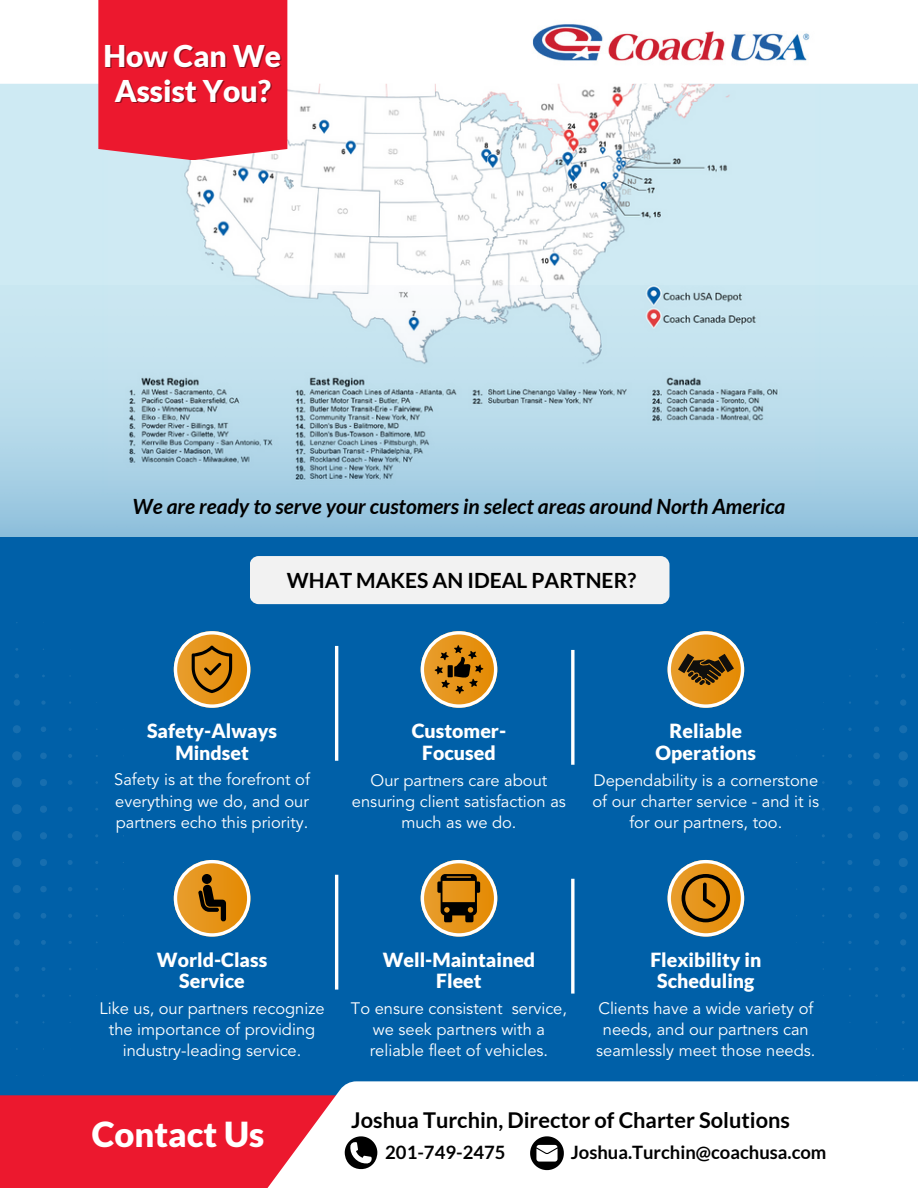
<style>
.page{position:relative;width:918px;height:1188px;background:#0060a8}
.page>*{position:absolute;margin:0;border:0;box-sizing:border-box;transform-origin:0 0}
.t1{font:900 34.5px "Lato";color:#fff}
.t2{font:900 30px "Lato";color:#fff}
.t3{font:700 21.75px "Lato";color:#000}
.t4{font:italic 700 21px "Lato";color:#000}
.t5{font:700 21px "Lato";color:#000}
.t6{font:900 19.5px/21.6px "Lato";color:#fff;text-align:center}
.t7{font:700 18.45px "Lato";color:#000}
.t8{font:16.5px/21.1px "Avenir LT Pro";color:#fff;text-align:center}
</style>
<div class="page">
<img style="left:0;top:84px;width:918px;height:202px">
<div style="left:0;top:0;width:918px;height:84px;background:#fff"></div>
<svg style="left:98px;top:0;width:189px;height:160px;background:#eb2237"></svg>
<svg style="left:0;top:286px;width:918px;height:273px;background:#a5cbdf"></svg>
<img style="left:532px;top:24px;width:278px;height:37px">
<div style="left:0;top:1095px;width:410px;height:93px;background:#ec182e"></div>
<div style="left:222px;top:1081px;width:696px;height:107px;background:#fff"></div>
<svg style="left:345px;top:1136px;width:32px;height:34px"></svg>
<svg style="left:530px;top:1136px;width:34px;height:34px"></svg>
<svg style="left:15px;top:994px;width:4px;height:4px"></svg>
<svg style="left:42px;top:967px;width:3px;height:4px"></svg>
<svg style="left:14px;top:967px;width:5px;height:5px"></svg>
<svg style="left:41px;top:940px;width:5px;height:5px"></svg>
<div style="left:14px;top:939px;width:6px;height:7px;background:#176eaf;border-radius:50%"></div>
<svg style="left:68px;top:914px;width:4px;height:4px"></svg>
<svg style="left:41px;top:913px;width:5px;height:6px"></svg>
<div style="left:13px;top:912px;width:7px;height:7px;background:#176eaf;border-radius:50%"></div>
<svg style="left:68px;top:887px;width:4px;height:4px"></svg>
<div style="left:40px;top:886px;width:7px;height:6px;background:#176eaf;border-radius:50%"></div>
<div style="left:13px;top:885px;width:8px;height:8px;background:#176eaf;border-radius:50%"></div>
<svg style="left:68px;top:860px;width:5px;height:5px"></svg>
<div style="left:40px;top:859px;width:7px;height:7px;background:#176eaf;border-radius:50%"></div>
<div style="left:12px;top:858px;width:9px;height:9px;background:#176eaf;border-radius:50%"></div>
<svg style="left:68px;top:833px;width:5px;height:5px"></svg>
<div style="left:40px;top:832px;width:7px;height:7px;background:#176eaf;border-radius:50%"></div>
<div style="left:12px;top:831px;width:10px;height:10px;background:#176eaf;border-radius:50%"></div>
<svg style="left:68px;top:807px;width:5px;height:5px"></svg>
<div style="left:40px;top:806px;width:7px;height:7px;background:#176eaf;border-radius:50%"></div>
<div style="left:12px;top:804px;width:10px;height:10px;background:#176eaf;border-radius:50%"></div>
<svg style="left:68px;top:780px;width:4px;height:5px"></svg>
<div style="left:40px;top:779px;width:7px;height:7px;background:#176eaf;border-radius:50%"></div>
<div style="left:12px;top:778px;width:10px;height:9px;background:#176eaf;border-radius:50%"></div>
<svg style="left:68px;top:754px;width:4px;height:4px"></svg>
<div style="left:40px;top:753px;width:7px;height:6px;background:#176eaf;border-radius:50%"></div>
<div style="left:12px;top:751px;width:9px;height:10px;background:#176eaf;border-radius:50%"></div>
<svg style="left:41px;top:726px;width:5px;height:6px"></svg>
<div style="left:13px;top:725px;width:8px;height:8px;background:#176eaf;border-radius:50%"></div>
<svg style="left:41px;top:700px;width:5px;height:5px"></svg>
<div style="left:14px;top:699px;width:6px;height:7px;background:#176eaf;border-radius:50%"></div>
<svg style="left:15px;top:674px;width:4px;height:4px"></svg>
<svg style="left:901px;top:994px;width:4px;height:4px"></svg>
<svg style="left:875px;top:967px;width:4px;height:4px"></svg>
<svg style="left:901px;top:967px;width:5px;height:5px"></svg>
<svg style="left:874px;top:940px;width:5px;height:5px"></svg>
<div style="left:900px;top:939px;width:6px;height:7px;background:#176eaf;border-radius:50%"></div>
<svg style="left:848px;top:914px;width:4px;height:4px"></svg>
<svg style="left:874px;top:913px;width:5px;height:6px"></svg>
<div style="left:900px;top:912px;width:7px;height:7px;background:#176eaf;border-radius:50%"></div>
<svg style="left:848px;top:887px;width:4px;height:4px"></svg>
<div style="left:873px;top:886px;width:7px;height:6px;background:#176eaf;border-radius:50%"></div>
<div style="left:899px;top:885px;width:8px;height:8px;background:#176eaf;border-radius:50%"></div>
<svg style="left:847px;top:860px;width:5px;height:5px"></svg>
<div style="left:873px;top:859px;width:7px;height:7px;background:#176eaf;border-radius:50%"></div>
<div style="left:899px;top:858px;width:9px;height:9px;background:#176eaf;border-radius:50%"></div>
<svg style="left:847px;top:833px;width:5px;height:5px"></svg>
<div style="left:873px;top:832px;width:7px;height:7px;background:#176eaf;border-radius:50%"></div>
<div style="left:898px;top:831px;width:10px;height:10px;background:#176eaf;border-radius:50%"></div>
<svg style="left:847px;top:807px;width:5px;height:5px"></svg>
<div style="left:873px;top:806px;width:7px;height:7px;background:#176eaf;border-radius:50%"></div>
<div style="left:898px;top:804px;width:10px;height:10px;background:#176eaf;border-radius:50%"></div>
<svg style="left:848px;top:780px;width:4px;height:5px"></svg>
<div style="left:873px;top:779px;width:7px;height:7px;background:#176eaf;border-radius:50%"></div>
<div style="left:898px;top:778px;width:10px;height:9px;background:#176eaf;border-radius:50%"></div>
<svg style="left:848px;top:754px;width:4px;height:4px"></svg>
<div style="left:873px;top:753px;width:7px;height:6px;background:#176eaf;border-radius:50%"></div>
<div style="left:899px;top:751px;width:9px;height:10px;background:#176eaf;border-radius:50%"></div>
<svg style="left:874px;top:726px;width:5px;height:6px"></svg>
<div style="left:899px;top:725px;width:8px;height:8px;background:#176eaf;border-radius:50%"></div>
<svg style="left:874px;top:700px;width:5px;height:5px"></svg>
<div style="left:900px;top:699px;width:6px;height:7px;background:#176eaf;border-radius:50%"></div>
<svg style="left:901px;top:674px;width:5px;height:4px"></svg>
<hr style="left:335px;top:646px;width:3px;height:115px;background:#fff">
<svg style="left:571px;top:650px;width:4px;height:115px"></svg>
<hr style="left:335px;top:875px;width:3px;height:115px;background:#fff">
<svg style="left:571px;top:879px;width:4px;height:115px"></svg>
<div style="left:250px;top:556px;width:420px;height:48px;background:#f2f2f2;border-radius:9px"></div>
<svg style="left:174px;top:631px;width:76px;height:77px"></svg>
<svg style="left:668px;top:860px;width:76px;height:76px"></svg>
<svg style="left:174px;top:860px;width:76px;height:76px"></svg>
<svg style="left:421px;top:631px;width:76px;height:77px"></svg>
<div style="left:448px;top:665px;width:5px;height:12px;background:#000"></div>
<svg style="left:421px;top:860px;width:76px;height:76px"></svg>
<svg style="left:668px;top:631px;width:76px;height:77px"></svg>
<p class="t2" style="left:103px;top:37px;width:179px">How Can We</p>
<p class="t2" style="left:115px;top:72px;width:158px">Assist You?</p>
<p class="t4" style="left:133px;top:493px;width:654px">We are ready to serve your customers in select areas around North America</p>
<p class="t5" style="left:287px;top:567px;width:351px">WHAT MAKES AN IDEAL PARTNER?</p>
<p class="t6" style="left:147px;top:720px;width:132px">Safety-Always<br>Mindset</p>
<p class="t6" style="left:670px;top:720px;width:74px">Reliable</p>
<p class="t6" style="left:412px;top:720px;width:96px">Customer-<br>Focused</p>
<p class="t6" style="left:656px;top:741px;width:102px">Operations</p>
<p class="t8" style="left:114px;top:771px;width:197px;text-align:justify">Safety is at the forefront of everything we do, and our partners echo this priority.</p>
<p class="t8" style="left:352px;top:771px;width:215px">Our partners care about ensuring client satisfaction as much as we do.</p>
<p class="t8" style="left:592px;top:771px;width:228px">Dependability is a cornerstone of our charter service - and it is for our partners, too.</p>
<p class="t6" style="left:157px;top:949px;width:112px">World-Class</p>
<p class="t6" style="left:179px;top:970px;width:67px">Service</p>
<p class="t6" style="left:383px;top:948px;width:154px">Well-Maintained</p>
<p class="t6" style="left:436px;top:970px;width:47px">Fleet</p>
<p class="t6" style="left:650px;top:948px;width:112px">Flexibility in</p>
<p class="t6" style="left:657px;top:970px;width:99px">Scheduling</p>
<p class="t8" style="left:100px;top:999px;width:227px">Like us, our partners recognize the importance of providing industry-leading service.</p>
<p class="t8" style="left:596px;top:999px;width:221px">Clients have a wide variety of needs, and our partners can seamlessly meet those needs.</p>
<p class="t8" style="left:351px;top:999px;width:218px">To ensure consistent service, we seek partners with a reliable fleet of vehicles.</p>
<p class="t1" style="left:92px;top:1113px;width:174px">Contact Us</p>
<p class="t3" style="left:351px;top:1107px;width:440px">Joshua Turchin, Director of Charter Solutions</p>
<p class="t7" style="left:385px;top:1141px;width:122px">201-749-2475</p>
<p class="t7" style="left:571px;top:1141px;width:257px">Joshua.Turchin@coachusa.com</p>
</div>
